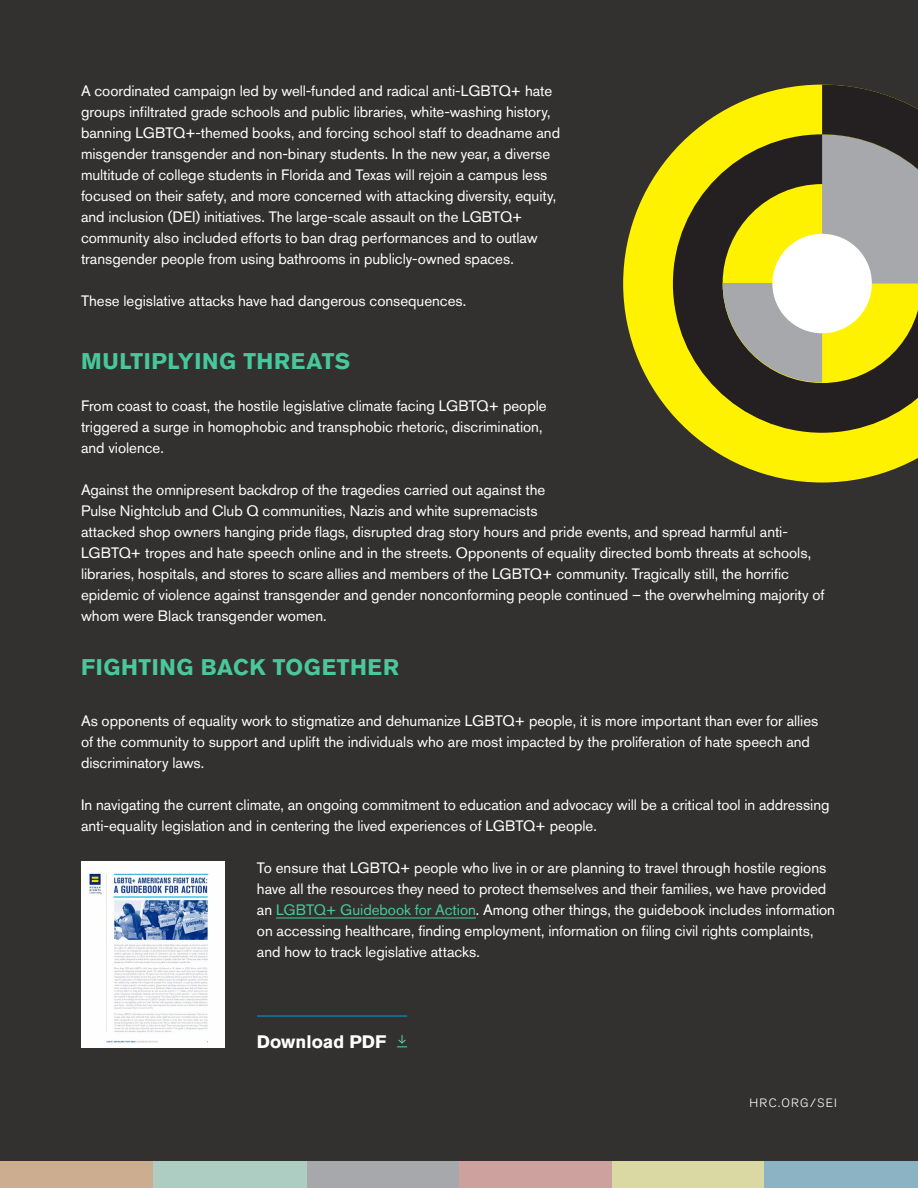
<style>
.page{position:relative;width:918px;height:1188px;background:#333030}
.page>*{position:absolute;margin:0;border:0;box-sizing:border-box;transform-origin:0 0}
.t1{font:700 22.5px "Akzidenz Grotesk BQ";letter-spacing:.025em;color:#48c89c}
.t2{font:700 22.5px "Akzidenz Grotesk BQ";letter-spacing:.03em;color:#47c79c}
.t3{font:700 18px "Akzidenz Grotesk BQ";color:#fff}
.t4{font:15px/21px "Akzidenz Grotesk BQ";letter-spacing:-.005em;color:#fff}
.t5{font:300 12px "Akzidenz Grotesk BQ";letter-spacing:.11em;color:#fff}
.s1{color:#48c89c}
</style>
<div class="page">
<hr style="left:276px;top:918px;width:200px;height:1px;background:#48c89c">
<div style="left:0;top:1161px;width:153px;height:27px;background:#ccad8f"></div>
<div style="left:612px;top:1161px;width:153px;height:27px;background:#dbd9a3"></div>
<div style="left:459px;top:1161px;width:153px;height:27px;background:#cca19e"></div>
<div style="left:306px;top:1161px;width:153px;height:27px;background:#a6a8ab"></div>
<div style="left:153px;top:1161px;width:153px;height:27px;background:#adccc2"></div>
<div style="left:765px;top:1161px;width:153px;height:27px;background:#8cb3c4"></div>
<img style="left:81px;top:862px;width:144px;height:186px">
<svg style="left:397px;top:1035px;width:10px;height:12px"></svg>
<hr style="left:257px;top:1015px;width:150px;height:2px;background:#0092d0">
<svg style="left:623px;top:111px;width:295px;height:372px"></svg>
<svg style="left:723px;top:85px;width:195px;height:298px;background:#a7a25d"></svg>
<p class="t4" style="left:81px;top:80px;width:481px">A coordinated campaign led by well-funded and radical anti-LGBTQ+ hate groups infiltrated grade schools and public libraries, white-washing history, banning LGBTQ+-themed books, and forcing school staff to deadname and misgender transgender and non-binary students. In the new year, a diverse multitude of college students in Florida and Texas will rejoin a campus less focused on their safety, and more concerned with attacking diversity, equity, and inclusion (DEI) initiatives. The large-scale assault on the LGBTQ+ community also included efforts to ban drag performances and to outlaw transgender people from using bathrooms in publicly-owned spaces.</p>
<p class="t4" style="left:81px;top:290px;width:387px">These legislative attacks have had dangerous consequences.</p>
<h1 class="t2" style="left:81px;top:348px;width:271px">MULTIPLYING THREATS</h1>
<p class="t4" style="left:81px;top:395px;width:467px">From coast to coast, the hostile legislative climate facing LGBTQ+ people triggered a surge in homophobic and transphobic rhetoric, discrimination, and violence.</p>
<p class="t4" style="left:81px;top:479px;width:745px">Against the omnipresent backdrop of the tragedies carried out against the<br>Pulse Nightclub and Club Q communities, Nazis and white supremacists<br>attacked shop owners hanging pride flags, disrupted drag story hours and pride events, and spread harmful anti-LGBTQ+ tropes and hate speech online and in the streets. Opponents of equality directed bomb threats at schools, libraries, hospitals, and stores to scare allies and members of the LGBTQ+ community. Tragically still, the horrific epidemic of violence against transgender and gender nonconforming people continued – the overwhelming majority of whom were Black transgender women.</p>
<h1 class="t1" style="left:81px;top:654px;width:319px">FIGHTING BACK TOGETHER</h1>
<p class="t4" style="left:81px;top:710px;width:739px">As opponents of equality work to stigmatize and dehumanize LGBTQ+ people, it is more important than ever for allies of the community to support and uplift the individuals who are most impacted by the proliferation of hate speech and discriminatory laws.</p>
<p class="t4" style="left:81px;top:794px;width:750px">In navigating the current climate, an ongoing commitment to education and advocacy will be a critical tool in addressing anti-equality legislation and in centering the lived experiences of LGBTQ+ people.</p>
<p class="t4" style="left:257px;top:857px;width:580px">To ensure that LGBTQ+ people who live in or are planning to travel through hostile regions have all the resources they need to protect themselves and their families, we have provided an <span class="s1">LGBTQ+ Guidebook for Action</span>. Among other things, the guidebook includes information on accessing healthcare, finding employment, information on filing civil rights complaints, and how to track legislative attacks.</p>
<p class="t3" style="left:257px;top:1031px;width:131px">Download PDF</p>
<p class="t5" style="left:750px;top:1096px;width:89px">HRC.ORG/SEI</p>
</div>
